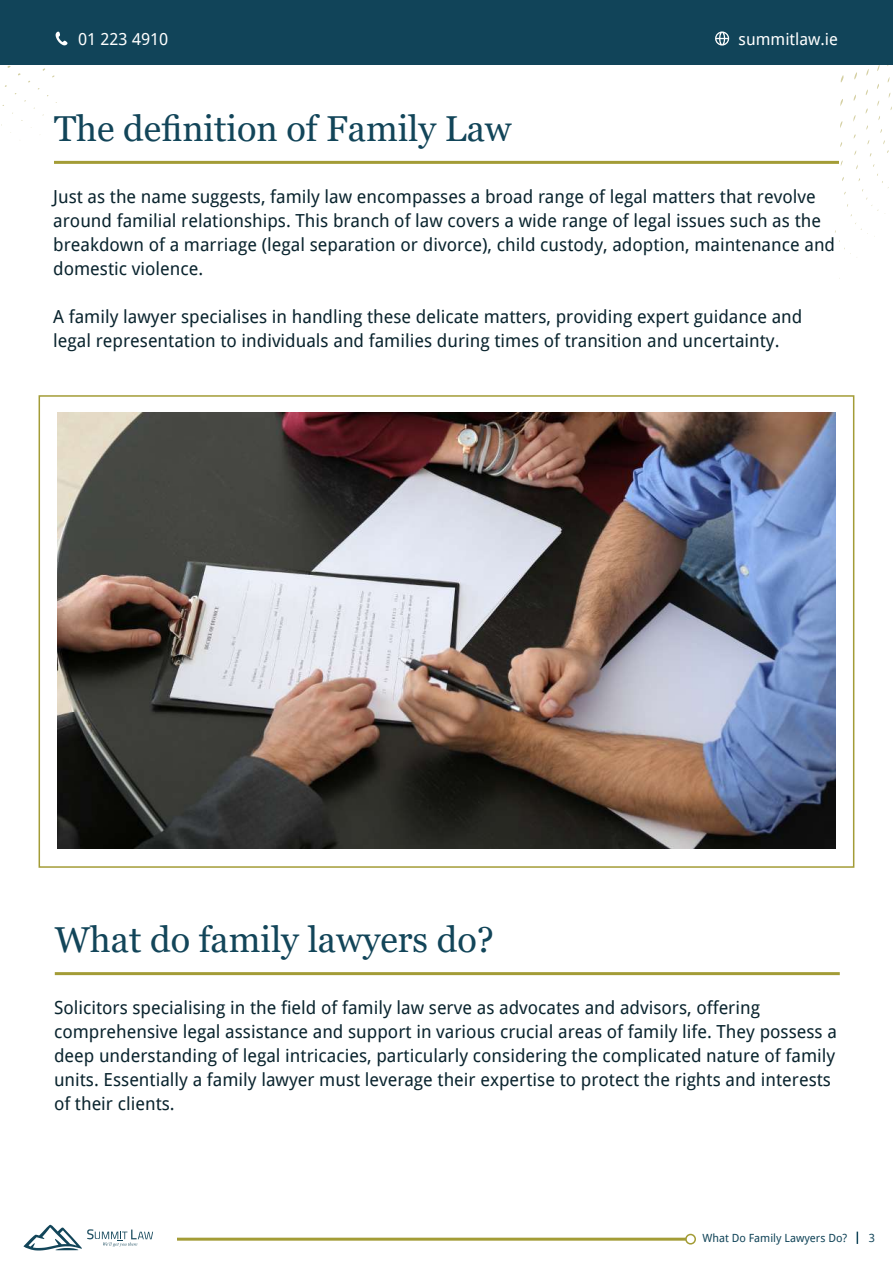
<style>
.page{position:relative;width:893px;height:1263px;background:#fff}
.page>*{position:absolute;margin:0;border:0;box-sizing:border-box;transform-origin:0 0}
.t1{font:36px "Georgia";color:#124559}
.t2{font:18px/24px "Droid Sans";color:#0a242e}
.t3{font:16.5px "Droid Sans";color:#fff}
.t4{font:11.25px "Droid Sans";color:#124559}
</style>
<div class="page">
<svg style="left:866px;top:69px;width:3px;height:7px"></svg>
<svg style="left:854px;top:72px;width:3px;height:7px"></svg>
<svg style="left:840px;top:99px;width:3px;height:7px"></svg>
<div style="left:0;top:0;width:893px;height:64px;background:#114459"></div>
<svg style="left:715px;top:31px;width:14px;height:15px"></svg>
<svg style="left:56px;top:32px;width:11px;height:13px"></svg>
<svg style="left:24px;top:1225px;width:129px;height:25px"></svg>
<hr style="left:177px;top:1238px;width:509px;height:3px;background:#a39c36">
<div style="left:685px;top:1234px;width:11px;height:10px;border:2px solid #a39c36;border-radius:50%"></div>
<svg style="left:857px;top:1231px;width:1px;height:13px"></svg>
<hr style="left:54px;top:161px;width:785px;height:3px;background:#a39c36">
<img style="left:57px;top:413px;width:779px;height:436px">
<hr style="left:55px;top:972px;width:785px;height:3px;background:#a39c36">
<p class="t3" style="left:78px;top:28px;width:92px">01 223 4910</p>
<p class="t3" style="left:739px;top:28px;width:101px">summitlaw.ie</p>
<h1 class="t1" style="left:54px;top:106px;width:459px">The definition of Family Law</h1>
<p class="t2" style="left:53px;top:184px;width:783px">Just as the name suggests, family law encompasses a broad range of legal matters that revolve around familial relationships. This branch of law covers a wide range of legal issues such as the breakdown of a marriage (legal separation or divorce), child custody, adoption, maintenance and domestic violence.</p>
<p class="t2" style="left:53px;top:304px;width:751px">A family lawyer specialises in handling these delicate matters, providing expert guidance and legal representation to individuals and families during times of transition and uncertainty.</p>
<h1 class="t1" style="left:55px;top:918px;width:441px">What do family lawyers do?</h1>
<p class="t2" style="left:54px;top:995px;width:784px">Solicitors specialising in the field of family law serve as advocates and advisors, offering comprehensive legal assistance and support in various crucial areas of family life. They possess a deep understanding of legal intricacies, particularly considering the complicated nature of family units. Essentially a family lawyer must leverage their expertise to protect the rights and interests of their clients.</p>
<p class="t4" style="left:702px;top:1230px;width:146px">What Do Family Lawyers Do?</p>
<p class="t4" style="left:869px;top:1230px;width:8px">3</p>
</div>
